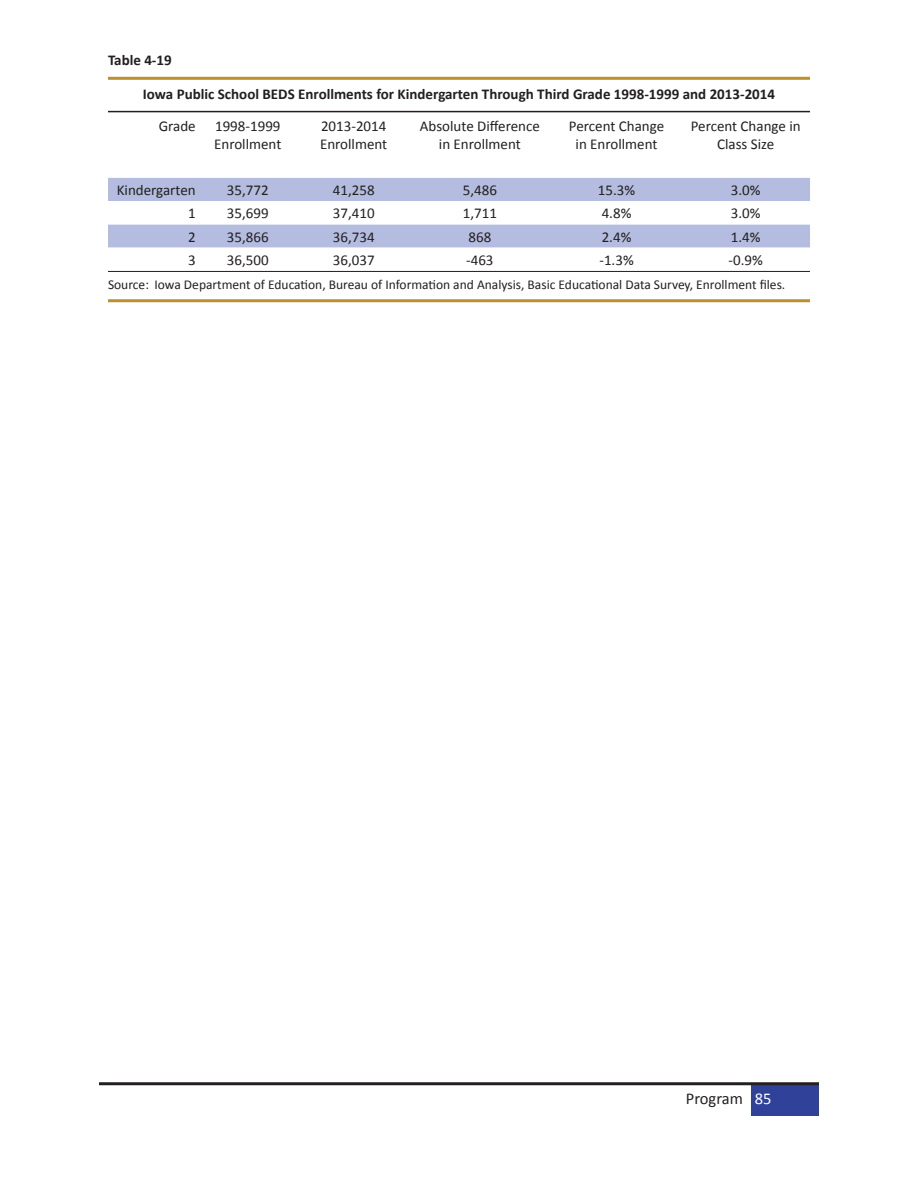
<style>
.page{position:relative;width:918px;height:1188px;background:#fff}
.page>*{position:absolute;margin:0;border:0;box-sizing:border-box;transform-origin:0 0}
.t1{font:16.5px "Calibri";color:#231f20}
.t2{font:15px/18px "Calibri";color:#231f20;text-align:center}
.table_-_title{font:700 15px "Calibri";color:#231f20}
.table_-_notes{font:13.5px "Calibri";color:#231f20}
.s1{color:#fff}
</style>
<div class="page">
<hr style="left:108px;top:77px;width:702px;height:3px;background:#bb902e">
<hr style="left:108px;top:111px;width:702px;height:1px;background:#231f20">
<hr style="left:108px;top:270px;width:702px;height:2px;background:#231f20">
<hr style="left:108px;top:299px;width:702px;height:3px;background:#bb902e">
<div style="left:108px;top:178px;width:702px;height:23px;background:#b4bddf"></div>
<svg style="left:108px;top:224px;width:702px;height:47px"></svg>
<div style="left:751px;top:1085px;width:68px;height:30px;background:#30419a"></div>
<hr style="left:99px;top:1082px;width:720px;height:3px;background:#231f20">
<p class="table_-_title" style="left:108px;top:51px;width:65px">Table 4-19</p>
<p class="table_-_title" style="left:143px;top:85px;width:634px">Iowa Public School BEDS Enrollments for Kindergarten Through Third Grade 1998-1999 and 2013-2014</p>
<p class="t2" style="left:159px;top:117px;width:38px">Grade</p>
<p class="t2" style="left:214px;top:117px;width:69px;text-align:left">1998-1999<br>Enrollment</p>
<p class="t2" style="left:320px;top:117px;width:69px;text-align:left">2013-2014<br>Enrollment</p>
<p class="t2" style="left:420px;top:117px;width:122px">Absolute Difference in Enrollment</p>
<p class="t2" style="left:569px;top:117px;width:97px">Percent Change in Enrollment</p>
<p class="t2" style="left:691px;top:117px;width:111px">Percent Change in<br>Class Size</p>
<p class="t2" style="left:117px;top:181px;width:80px">Kindergarten</p>
<p class="t2" style="left:227px;top:181px;width:43px">35,772</p>
<p class="t2" style="left:333px;top:181px;width:43px">41,258</p>
<p class="t2" style="left:463px;top:181px;width:36px">5,486</p>
<p class="t2" style="left:598px;top:181px;width:39px">15.3%</p>
<p class="t2" style="left:731px;top:181px;width:31px">3.0%</p>
<p class="t2" style="left:188px;top:204px;width:9px">1</p>
<p class="t2" style="left:227px;top:204px;width:43px">35,699</p>
<p class="t2" style="left:333px;top:204px;width:43px">37,410</p>
<p class="t2" style="left:463px;top:204px;width:36px">1,711</p>
<p class="t2" style="left:602px;top:204px;width:31px">4.8%</p>
<p class="t2" style="left:731px;top:204px;width:31px">3.0%</p>
<p class="t2" style="left:188px;top:228px;width:9px">2</p>
<p class="t2" style="left:227px;top:228px;width:43px">35,866</p>
<p class="t2" style="left:333px;top:228px;width:43px">36,734</p>
<p class="t2" style="left:468px;top:228px;width:24px">868</p>
<p class="t2" style="left:602px;top:228px;width:31px">2.4%</p>
<p class="t2" style="left:731px;top:228px;width:31px">1.4%</p>
<p class="t2" style="left:188px;top:251px;width:9px">3</p>
<p class="t2" style="left:227px;top:251px;width:43px">36,500</p>
<p class="t2" style="left:333px;top:251px;width:43px">36,037</p>
<p class="t2" style="left:466px;top:251px;width:29px">-463</p>
<p class="t2" style="left:599px;top:251px;width:36px">-1.3%</p>
<p class="t2" style="left:729px;top:251px;width:36px">-0.9%</p>
<p class="table_-_notes" style="left:108px;top:276px;width:679px">Source: Iowa Department of Education, Bureau of Information and Analysis, Basic Educational Data Survey, Enrollment files.</p>
<p class="t1" style="left:686px;top:1088px;width:87px">Program <span class="s1">85</span></p>
</div>
